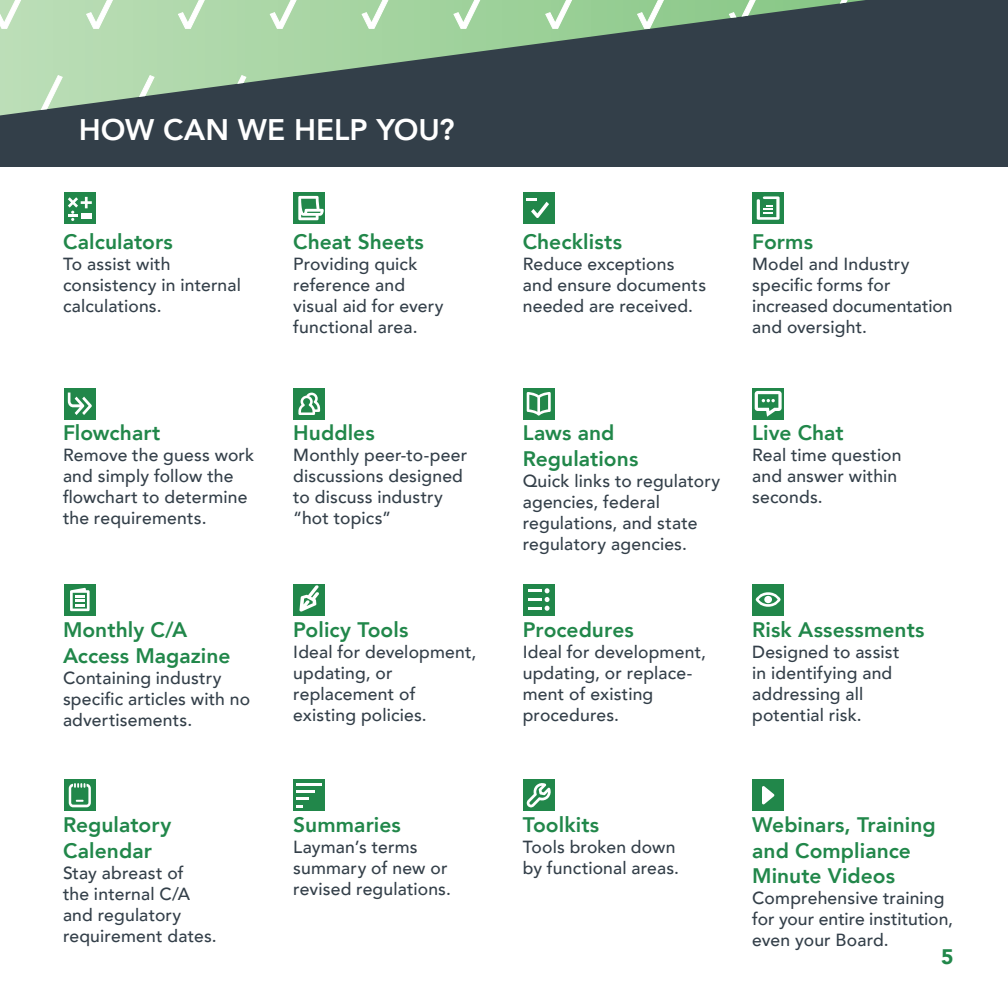
<style>
.page{position:relative;width:1008px;height:1008px;background:#fff}
.page>*{position:absolute;margin:0;border:0;box-sizing:border-box;transform-origin:0 0}
.t1{font:800 29.75px "Avenir";color:#fff}
.t2{font:800 21px/25.2px "Avenir";letter-spacing:.005em;color:#21874a}
.t3{font:900 21px "Avenir";color:#21874a}
.t4{font:500 17.5px/21px "Avenir";letter-spacing:.01em;color:#333f49}
</style>
<div class="page">
<div style="left:0;top:0;width:1008px;height:167px;background:#333f49"></div>
<div style="left:293px;top:192px;width:32px;height:32px;background:#21874a"></div>
<div style="left:752px;top:192px;width:32px;height:32px;background:#21874a"></div>
<div style="left:752px;top:584px;width:32px;height:31px;background:#21874a"></div>
<div style="left:64px;top:192px;width:32px;height:32px;background:#21874a"></div>
<svg style="left:68px;top:197px;width:24px;height:24px"></svg>
<div style="left:523px;top:192px;width:32px;height:32px;background:#21874a"></div>
<svg style="left:526px;top:198px;width:23px;height:20px"></svg>
<svg style="left:757px;top:196px;width:23px;height:24px"></svg>
<div style="left:64px;top:388px;width:32px;height:32px;background:#21874a"></div>
<svg style="left:68px;top:393px;width:24px;height:22px"></svg>
<div style="left:523px;top:779px;width:32px;height:32px;background:#21874a"></div>
<svg style="left:526px;top:783px;width:25px;height:24px"></svg>
<div style="left:64px;top:779px;width:32px;height:32px;background:#21874a"></div>
<svg style="left:69px;top:783px;width:22px;height:24px"></svg>
<div style="left:752px;top:779px;width:32px;height:32px;background:#21874a"></div>
<svg style="left:762px;top:786px;width:12px;height:18px"></svg>
<div style="left:293px;top:584px;width:32px;height:31px;background:#21874a"></div>
<svg style="left:299px;top:585px;width:20px;height:27px"></svg>
<div style="left:523px;top:584px;width:32px;height:31px;background:#21874a"></div>
<svg style="left:528px;top:588px;width:22px;height:23px"></svg>
<div style="left:523px;top:388px;width:32px;height:32px;background:#21874a"></div>
<svg style="left:527px;top:392px;width:24px;height:24px"></svg>
<div style="left:293px;top:388px;width:32px;height:32px;background:#21874a"></div>
<svg style="left:298px;top:393px;width:22px;height:22px"></svg>
<div style="left:64px;top:584px;width:32px;height:31px;background:#21874a"></div>
<svg style="left:70px;top:588px;width:20px;height:23px"></svg>
<svg style="left:756px;top:592px;width:25px;height:15px"></svg>
<svg style="left:298px;top:196px;width:26px;height:24px"></svg>
<div style="left:293px;top:779px;width:32px;height:32px;background:#21874a"></div>
<hr style="left:297px;top:783px;width:25px;height:3px;background:#fff">
<hr style="left:297px;top:790px;width:18px;height:3px;background:#fff">
<svg style="left:297px;top:798px;width:12px;height:10px"></svg>
<svg style="left:752px;top:388px;width:32px;height:32px"></svg>
<svg style="left:755px;top:391px;width:27px;height:26px"></svg>
<svg style="left:0;top:0;width:865px;height:115px"></svg>
<p class="t1" style="left:79px;top:107px;width:378px">HOW CAN WE HELP YOU?</p>
<p class="t2" style="left:63px;top:229px;width:111px">Calculators</p>
<p class="t4" style="left:63px;top:252px;width:179px">To assist with consistency in internal calculations.</p>
<p class="t2" style="left:63px;top:421px;width:99px">Flowchart</p>
<p class="t4" style="left:63px;top:444px;width:193px">Remove the guess work and simply follow the flowchart to determine the requirements.</p>
<p class="t2" style="left:63px;top:617px;width:169px">Monthly C/A<br>Access Magazine</p>
<p class="t4" style="left:63px;top:666px;width:189px">Containing industry specific articles with no advertisements.</p>
<p class="t2" style="left:63px;top:813px;width:110px">Regulatory<br>Calendar</p>
<p class="t4" style="left:63px;top:861px;width:155px">Stay abreast of<br>the internal C/A and regulatory requirement dates.</p>
<p class="t2" style="left:293px;top:229px;width:132px">Cheat Sheets</p>
<p class="t4" style="left:293px;top:252px;width:152px">Providing quick reference and visual aid for every functional area.</p>
<p class="t2" style="left:293px;top:421px;width:83px">Huddles</p>
<p class="t4" style="left:293px;top:444px;width:175px">Monthly peer-to-peer discussions designed to discuss industry “hot topics”</p>
<p class="t2" style="left:293px;top:617px;width:117px">Policy Tools</p>
<p class="t4" style="left:293px;top:641px;width:185px">Ideal for development, updating, or replacement of existing policies.</p>
<p class="t2" style="left:293px;top:813px;width:109px">Summaries</p>
<p class="t4" style="left:293px;top:836px;width:159px">Layman’s terms summary of new or revised regulations.</p>
<p class="t2" style="left:523px;top:229px;width:101px">Checklists</p>
<p class="t4" style="left:523px;top:252px;width:185px">Reduce exceptions and ensure documents needed are received.</p>
<p class="t2" style="left:752px;top:229px;width:62px">Forms</p>
<p class="t4" style="left:752px;top:252px;width:202px">Model and Industry specific forms for increased documentation and oversight.</p>
<p class="t2" style="left:523px;top:421px;width:117px">Laws and<br>Regulations</p>
<p class="t4" style="left:523px;top:469px;width:199px">Quick links to regulatory agencies, federal regulations, and state regulatory agencies.</p>
<p class="t2" style="left:523px;top:617px;width:113px">Procedures</p>
<p class="t4" style="left:523px;top:641px;width:185px">Ideal for development, updating, or replace-</p>
<p class="t4" style="left:523px;top:683px;width:132px">ment of existing procedures.</p>
<p class="t2" style="left:752px;top:421px;width:93px">Live Chat</p>
<p class="t4" style="left:752px;top:444px;width:151px">Real time question and answer within seconds.</p>
<p class="t2" style="left:752px;top:617px;width:174px">Risk Assessments</p>
<p class="t4" style="left:752px;top:641px;width:149px">Designed to assist in identifying and addressing all potential risk.</p>
<p class="t2" style="left:523px;top:813px;width:78px">Toolkits</p>
<p class="t4" style="left:523px;top:836px;width:158px">Tools broken down by functional areas.</p>
<p class="t2" style="left:752px;top:813px;width:185px">Webinars, Training and Compliance<br>Minute Videos</p>
<p class="t4" style="left:752px;top:886px;width:202px">Comprehensive training for your entire institution, even your Board.</p>
<p class="t3" style="left:941px;top:938px;width:14px">5</p>
</div>
